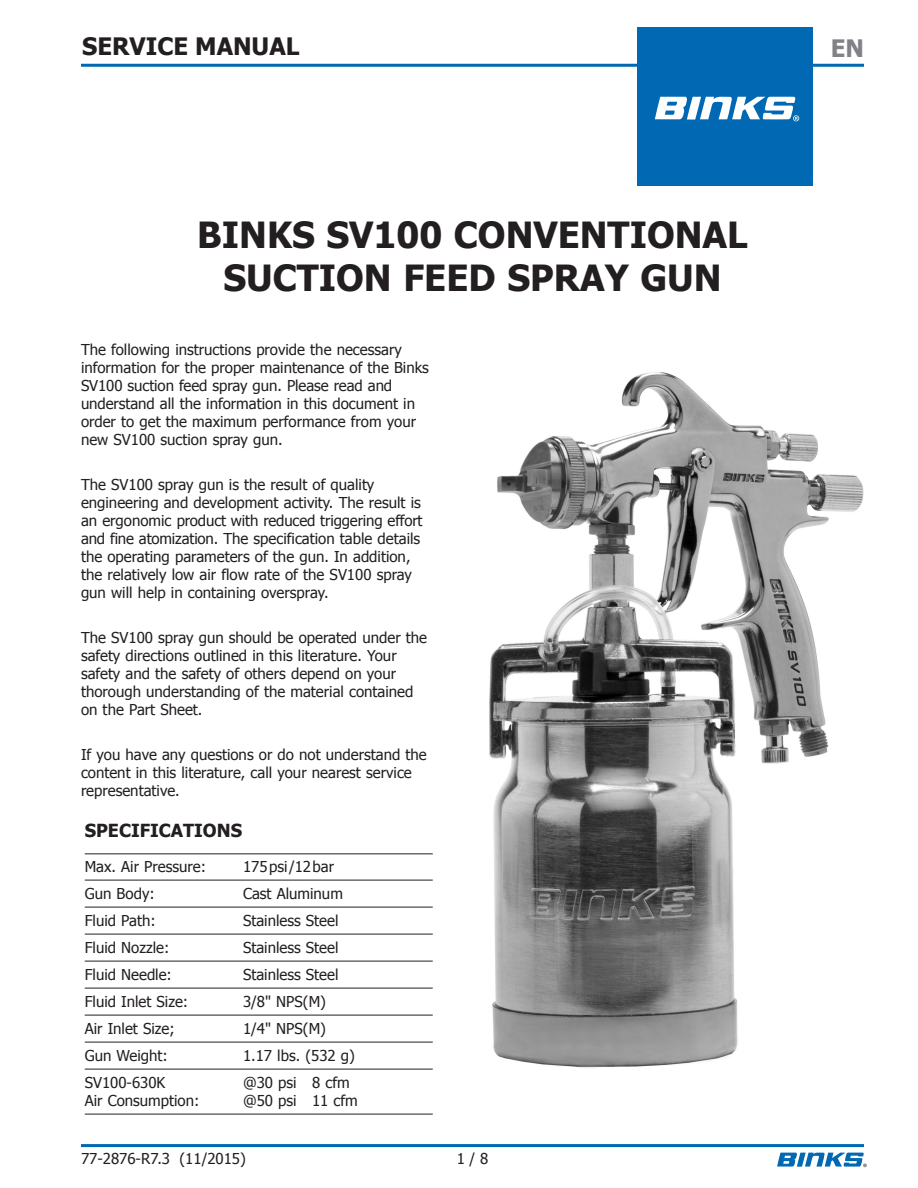
<style>
.page{position:relative;width:918px;height:1188px;background:#fff}
.page>*{position:absolute;margin:0;border:0;box-sizing:border-box;transform-origin:0 0}
.t1{font:700 36px "Tahoma";color:#231f20}
.t2{font:700 24px "Tahoma";color:#231f20}
.t3{font:700 24px "Tahoma";color:#808285}
.t4{font:700 18px "Tahoma";color:#231f20}
.t5{font:15px/18px "Tahoma";color:#231f20}
</style>
<div class="page">
<hr style="left:81px;top:64px;width:783px;height:3px;background:#0168b3">
<hr style="left:81px;top:1144px;width:783px;height:3px;background:#0168b3">
<svg style="left:777px;top:1153px;width:90px;height:14px"></svg>
<div style="left:638px;top:27px;width:175px;height:158px;background:#0168b3"></div>
<svg style="left:655px;top:97px;width:144px;height:24px"></svg>
<hr style="left:85px;top:853px;width:348px;height:1px;background:#231f20">
<hr style="left:85px;top:880px;width:348px;height:1px;background:#231f20">
<hr style="left:85px;top:907px;width:348px;height:1px;background:#231f20">
<hr style="left:85px;top:934px;width:348px;height:1px;background:#231f20">
<hr style="left:85px;top:961px;width:348px;height:1px;background:#231f20">
<hr style="left:85px;top:988px;width:348px;height:1px;background:#231f20">
<hr style="left:85px;top:1015px;width:348px;height:1px;background:#231f20">
<hr style="left:85px;top:1042px;width:348px;height:1px;background:#231f20">
<hr style="left:85px;top:1069px;width:348px;height:1px;background:#231f20">
<hr style="left:85px;top:1114px;width:348px;height:1px;background:#231f20">
<img style="left:489px;top:372px;width:375px;height:696px">
<p class="t2" style="left:82px;top:29px;width:219px">SERVICE MANUAL</p>
<p class="t1" style="left:197px;top:210px;width:552px">BINKS SV100 CONVENTIONAL</p>
<p class="t1" style="left:223px;top:253px;width:500px">SUCTION FEED SPRAY GUN</p>
<p class="t5" style="left:81px;top:340px;width:349px">The following instructions provide the necessary information for the proper maintenance of the Binks SV100 suction feed spray gun. Please read and understand all the information in this document in order to get the maximum performance from your new SV100 suction spray gun.</p>
<p class="t5" style="left:81px;top:475px;width:343px">The SV100 spray gun is the result of quality engineering and development activity. The result is an ergonomic product with reduced triggering effort and fine atomization. The specification table details the operating parameters of the gun. In addition, the relatively low air flow rate of the SV100 spray gun will help in containing overspray.</p>
<p class="t5" style="left:81px;top:628px;width:348px">The SV100 spray gun should be operated under the safety directions outlined in this literature. Your safety and the safety of others depend on your thorough understanding of the material contained on the Part Sheet.</p>
<p class="t5" style="left:81px;top:745px;width:347px">If you have any questions or do not understand the content in this literature, call your nearest service representative.</p>
<p class="t4" style="left:85px;top:817px;width:159px">SPECIFICATIONS</p>
<p class="t5" style="left:85px;top:857px;width:123px">Max. Air Pressure:</p>
<p class="t5" style="left:243px;top:857px;width:93px">175psi/12bar</p>
<p class="t5" style="left:85px;top:884px;width:72px">Gun Body:</p>
<p class="t5" style="left:243px;top:884px;width:101px">Cast Aluminum</p>
<p class="t5" style="left:85px;top:911px;width:72px">Fluid Path:</p>
<p class="t5" style="left:243px;top:911px;width:97px">Stainless Steel</p>
<p class="t5" style="left:85px;top:938px;width:86px">Fluid Nozzle:</p>
<p class="t5" style="left:243px;top:938px;width:97px">Stainless Steel</p>
<p class="t5" style="left:85px;top:965px;width:89px">Fluid Needle:</p>
<p class="t5" style="left:243px;top:965px;width:97px">Stainless Steel</p>
<p class="t5" style="left:85px;top:992px;width:105px">Fluid Inlet Size:</p>
<p class="t5" style="left:243px;top:992px;width:84px">3/8" NPS(M)</p>
<p class="t5" style="left:85px;top:1019px;width:91px">Air Inlet Size;</p>
<p class="t5" style="left:243px;top:1019px;width:84px">1/4" NPS(M)</p>
<p class="t5" style="left:85px;top:1046px;width:85px">Gun Weight:</p>
<p class="t5" style="left:243px;top:1046px;width:113px">1.17 lbs. (532 g)</p>
<p class="t5" style="left:85px;top:1073px;width:82px">SV100-630K</p>
<p class="t5" style="left:243px;top:1073px;width:108px">@30 psi 8 cfm</p>
<p class="t5" style="left:85px;top:1091px;width:116px">Air Consumption:</p>
<p class="t5" style="left:243px;top:1091px;width:116px">@50 psi 11 cfm</p>
<p class="t5" style="left:81px;top:1149px;width:166px">77-2876-R7.3 (11/2015)</p>
<p class="t5" style="left:457px;top:1149px;width:33px">1 / 8</p>
<p class="t3" style="left:831px;top:32px;width:35px">EN</p>
</div>
